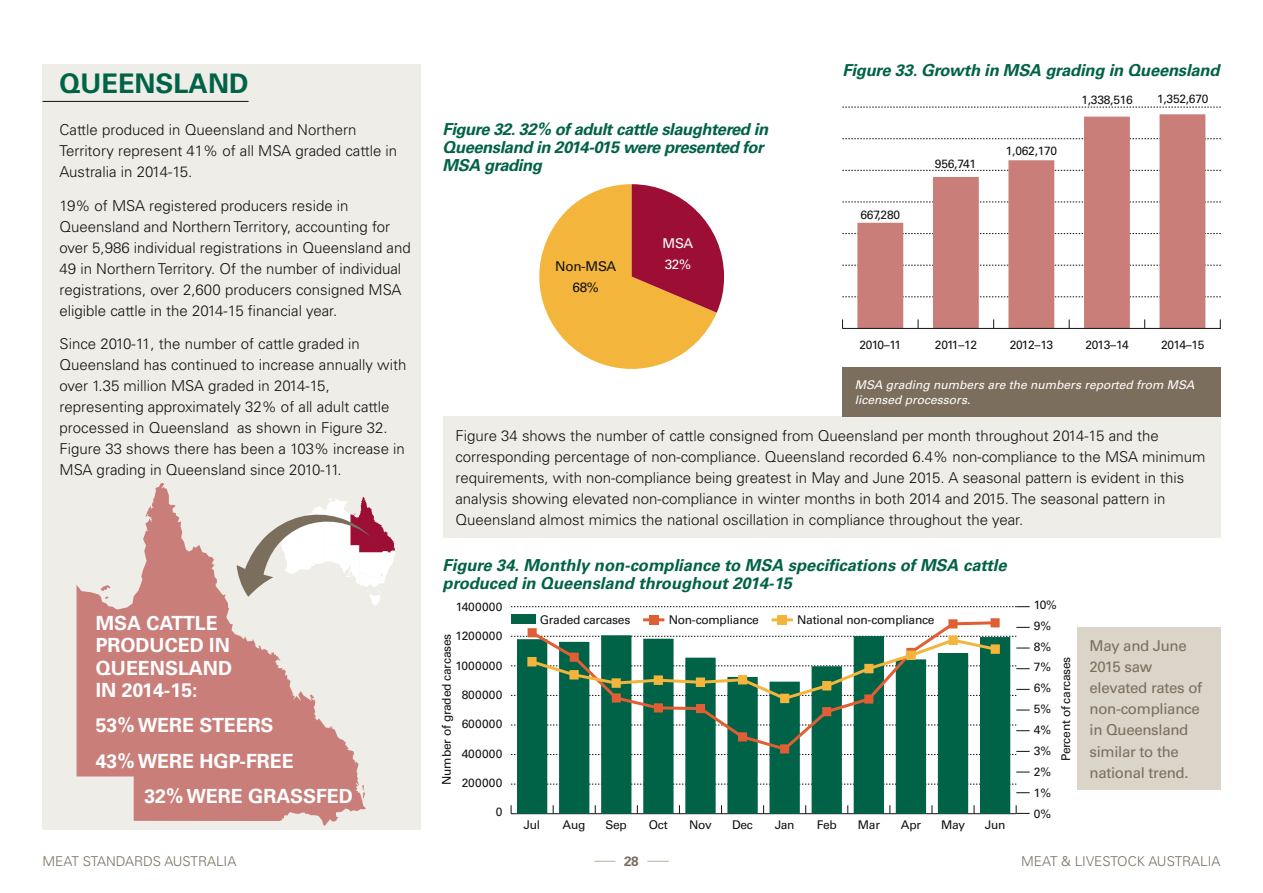
<style>
.page{position:relative;width:1263px;height:893px;background:#fff}
.page>*{position:absolute;margin:0;border:0;box-sizing:border-box;transform-origin:0 0}
.t1{font:700 27px "Univers";color:#006247}
.t2{font:700 19.5px/22.5px "Univers";color:#fff}
.t3{font:italic 700 16.5px/18px "Univers";letter-spacing:-.01em;color:#006247}
.t4{font:300 15px/21px "Univers";color:#121212}
.t5{font:15px/21px "Univers";letter-spacing:-.02em;color:#7b6e5d}
.t6{font:300 13.5px "Univers";color:#7b6e5d}
.t7{font:13.5px "Univers";letter-spacing:-.02em;color:#121212}
.t8{font:13.5px "Univers";color:#fff}
.t9{font:700 13.5px "Univers";color:#7b6e5d}
.t10{font:12px/20.9px "Univers";letter-spacing:-.02em;color:#121212}
.t11{font:italic 12px/15px "Univers";color:#fff}
.t12{font:12px "Univers";letter-spacing:.02em;color:#121212}
</style>
<div class="page">
<div style="left:43px;top:64px;width:378px;height:765px;background:#efede8"></div>
<svg style="left:842px;top:265px;width:379px;height:1px"></svg>
<svg style="left:842px;top:297px;width:379px;height:1px"></svg>
<svg style="left:842px;top:233px;width:379px;height:1px"></svg>
<svg style="left:842px;top:202px;width:379px;height:1px"></svg>
<svg style="left:842px;top:170px;width:379px;height:1px"></svg>
<svg style="left:842px;top:138px;width:379px;height:1px"></svg>
<svg style="left:842px;top:107px;width:379px;height:1px"></svg>
<svg style="left:647px;top:861px;width:22px;height:1px"></svg>
<svg style="left:594px;top:861px;width:21px;height:1px"></svg>
<svg style="left:857px;top:114px;width:348px;height:214px;fill:#c97e7a"></svg>
<svg style="left:77px;top:483px;width:289px;height:343px;fill:#c97e7a"></svg>
<hr style="left:43px;top:101px;width:206px;height:1px;background:#121212">
<div style="left:443px;top:416px;width:777px;height:122px;background:#efede8"></div>
<svg style="left:539px;top:184px;width:185px;height:185px"></svg>
<div style="left:842px;top:367px;width:378px;height:49px;background:#7b6e5d"></div>
<hr style="left:842px;top:328px;width:379px;height:1px;background:#121212">
<hr style="left:511px;top:813px;width:505px;height:1px;background:#121212">
<div style="left:1077px;top:627px;width:143px;height:163px;background:#dad4c9"></div>
<svg style="left:237px;top:497px;width:158px;height:108px"></svg>
<svg style="left:517px;top:703px;width:493px;height:111px;fill:#006247"></svg>
<svg style="left:1016px;top:805px;width:14px;height:9px"></svg>
<svg style="left:1016px;top:792px;width:14px;height:1px"></svg>
<svg style="left:1016px;top:772px;width:14px;height:1px"></svg>
<svg style="left:511px;top:751px;width:519px;height:4px"></svg>
<svg style="left:511px;top:725px;width:519px;height:6px"></svg>
<svg style="left:1016px;top:710px;width:14px;height:1px"></svg>
<svg style="left:1016px;top:627px;width:14px;height:1px"></svg>
<svg style="left:511px;top:606px;width:519px;height:1px"></svg>
<svg style="left:528px;top:618px;width:472px;height:135px"></svg>
<hr style="left:643px;top:618px;width:21px;height:3px;background:#e05e34">
<div style="left:649px;top:615px;width:9px;height:9px;background:#e05e34"></div>
<div style="left:511px;top:615px;width:24px;height:9px;background:#006247"></div>
<hr style="left:772px;top:618px;width:21px;height:3px;background:#f3b53b">
<div style="left:778px;top:615px;width:9px;height:9px;background:#f3b53b"></div>
<svg style="left:511px;top:635px;width:519px;height:68px"></svg>
<h1 class="t1" style="left:60px;top:67px;width:191px">QUEENSLAND</h1>
<p class="t4" style="left:60px;top:119px;width:339px">Cattle produced in Queensland and Northern<br>Territory represent 41% of all MSA graded cattle in<br>Australia in 2014-15.</p>
<p class="t4" style="left:60px;top:195px;width:353px">19% of MSA registered producers reside in Queensland and Northern Territory, accounting for over 5,986 individual registrations in Queensland and 49 in Northern Territory. Of the number of individual registrations, over 2,600 producers consigned MSA eligible cattle in the 2014-15 financial year.</p>
<p class="t4" style="left:60px;top:334px;width:348px">Since 2010-11, the number of cattle graded in Queensland has continued to increase annually with over 1.35 million MSA graded in 2014-15, representing approximately 32% of all adult cattle processed in Queensland as shown in Figure 32.<br>Figure 33 shows there has been a 103% increase in MSA grading in Queensland since 2010-11.</p>
<h2 class="t2" style="left:96px;top:612px;width:138px">MSA CATTLE<br>PRODUCED IN<br>QUEENSLAND<br>IN 2014-15:</h2>
<h2 class="t2" style="left:96px;top:708px;width:179px;line-height:35.2px">53% WERE STEERS<br>43% WERE HGP</h2>
<h2 class="t2" style="left:144px;top:743px;width:210px;line-height:35.2px;text-indent:95px">-FREE<br>32% WERE GRASSFED</h2>
<p class="t3" style="left:842px;top:61px;width:379px">Figure 33. Growth in MSA grading in Queensland</p>
<p class="t3" style="left:443px;top:121px;width:327px">Figure 32. 32% of adult cattle slaughtered in<br>Queensland in 2014-015 were presented for<br>MSA grading</p>
<p class="t8" style="left:663px;top:235px;width:32px">MSA</p>
<p class="t7" style="left:555px;top:258px;width:63px">Non-MSA</p>
<p class="t8" style="left:665px;top:256px;width:28px">32%</p>
<p class="t7" style="left:572px;top:279px;width:28px">68%</p>
<p class="t10" style="left:860px;top:204px;width:41px">667,280</p>
<p class="t10" style="left:935px;top:153px;width:43px">956,741</p>
<p class="t10" style="left:1006px;top:140px;width:53px">1,062,170</p>
<p class="t10" style="left:1081px;top:89px;width:53px">1,338,516</p>
<p class="t10" style="left:1157px;top:89px;width:53px">1,352,670</p>
<p class="t10" style="left:859px;top:334px;width:43px">2010–11</p>
<p class="t10" style="left:935px;top:334px;width:44px">2011–12</p>
<p class="t10" style="left:1010px;top:334px;width:45px">2012–13</p>
<p class="t10" style="left:1085px;top:334px;width:45px">2013–14</p>
<p class="t10" style="left:1161px;top:334px;width:45px">2014–15</p>
<p class="t11" style="left:855px;top:377px;width:341px">MSA grading numbers are the numbers reported from MSA licensed processors.</p>
<p class="t4" style="left:455px;top:425px;width:752px">Figure 34 shows the number of cattle consigned from Queensland per month throughout 2014-15 and the corresponding percentage of non-compliance. Queensland recorded 6.4% non-compliance to the MSA minimum requirements, with non-compliance being greatest in May and June 2015. A seasonal pattern is evident in this analysis showing elevated non-compliance in winter months in both 2014 and 2015. The seasonal pattern in Queensland almost mimics the national oscillation in compliance throughout the year.</p>
<p class="t3" style="left:443px;top:557px;width:566px">Figure 34. Monthly non-compliance to MSA specifications of MSA cattle produced in Queensland throughout 2014-15</p>
<p class="t10" style="left:1034px;top:594px;width:24px">10%<br>9%<br>8%<br>7%<br>6%<br>5%<br>4%<br>3%<br>2%<br>1%<br>0%</p>
<p class="t12" style="left:456px;top:599px;width:48px">1400000</p>
<p class="t12" style="left:456px;top:629px;width:49px">1200000</p>
<p class="t12" style="left:456px;top:658px;width:49px">1000000</p>
<p class="t10" style="left:462px;top:684px;width:42px">800000</p>
<p class="t10" style="left:462px;top:714px;width:42px">600000</p>
<p class="t10" style="left:462px;top:743px;width:42px">400000</p>
<p class="t10" style="left:462px;top:772px;width:42px">200000</p>
<p class="t10" style="left:496px;top:802px;width:8px">0</p>
<p class="t10" style="left:540px;top:609px;width:92px">Graded carcases</p>
<p class="t10" style="left:669px;top:609px;width:92px">Non-compliance</p>
<p class="t10" style="left:797px;top:609px;width:139px">National non-compliance</p>
<p class="t10" style="left:436px;top:785px;width:152px;rotate:-90deg">Number of graded carcases</p>
<p class="t5" style="left:1089px;top:636px;width:114px">May and June<br>2015 saw elevated rates of non-compliance in Queensland similar to the national trend.</p>
<p class="t10" style="left:1055px;top:761px;width:106px;rotate:-90deg">Percent of carcases</p>
<p class="t10" style="left:524px;top:814px;width:18px">Jul</p>
<p class="t10" style="left:563px;top:814px;width:24px">Aug</p>
<p class="t10" style="left:605px;top:814px;width:23px">Sep</p>
<p class="t10" style="left:649px;top:814px;width:20px">Oct</p>
<p class="t10" style="left:689px;top:814px;width:24px">Nov</p>
<p class="t10" style="left:732px;top:814px;width:22px">Dec</p>
<p class="t10" style="left:775px;top:814px;width:21px">Jan</p>
<p class="t10" style="left:817px;top:814px;width:21px">Feb</p>
<p class="t10" style="left:858px;top:814px;width:24px">Mar</p>
<p class="t10" style="left:901px;top:814px;width:22px">Apr</p>
<p class="t10" style="left:941px;top:814px;width:26px">May</p>
<p class="t10" style="left:985px;top:814px;width:22px">Jun</p>
<p class="t6" style="left:43px;top:853px;width:195px">Meat Standards Australia</p>
<p class="t9" style="left:624px;top:853px;width:16px">28</p>
<p class="t6" style="left:1021px;top:853px;width:201px">Meat &amp; livestock Australia</p>
</div>
